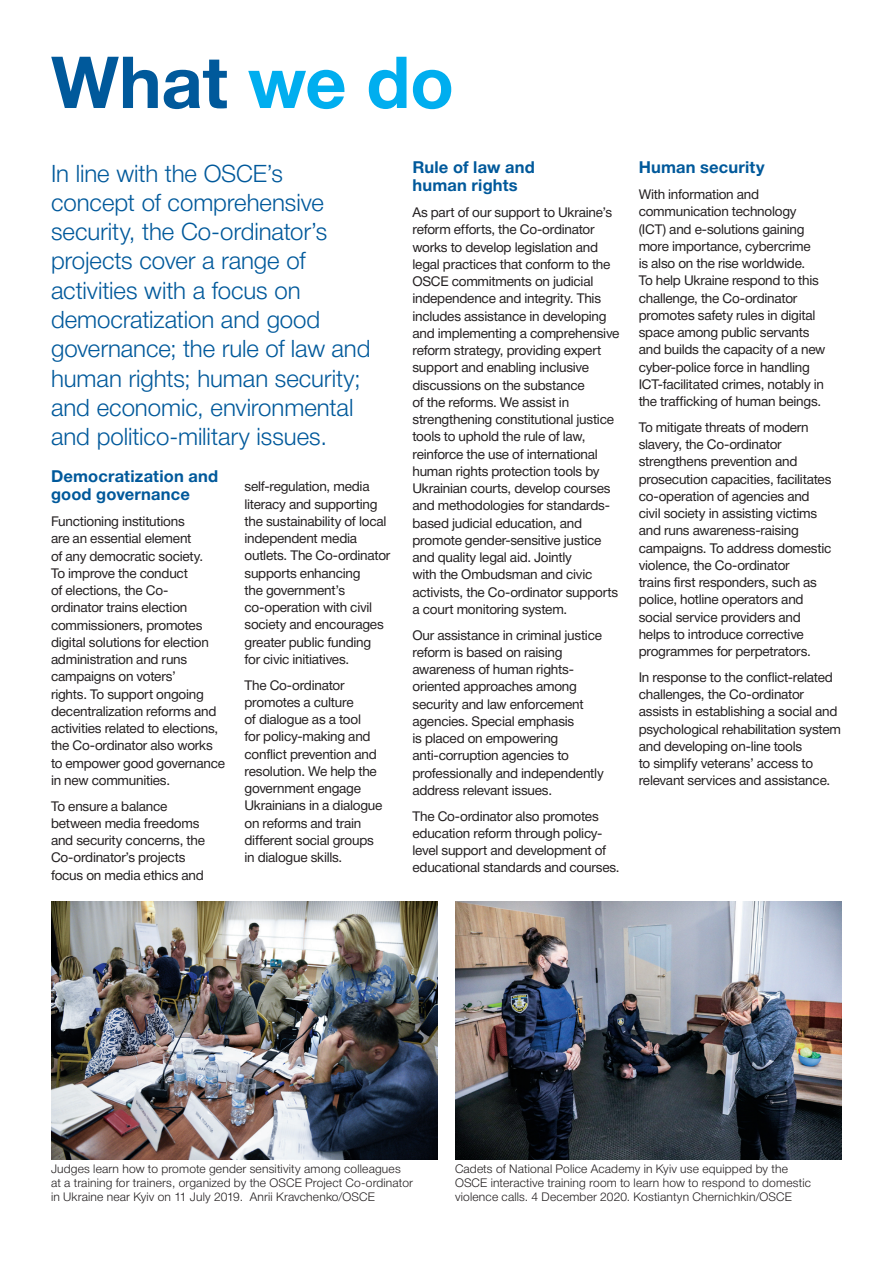
<style>
.page{position:relative;width:893px;height:1263px;background:#fff}
.page>*{position:absolute;margin:0;border:0;box-sizing:border-box;transform-origin:0 0}
.t1{font:700 72px "Helvetica Neue Cyr";letter-spacing:-.005em;color:#00599b}
.Vrezka{font:300 24px/29.2px "Helvetica Neue Cyr";letter-spacing:-.005em;color:#00599b}
.PZ{font:700 16.5px/18px "Helvetica Neue Cyr";letter-spacing:.01em;color:#00599b}
.Paragraph_Style_2{font:13.5px/17.2px "Helvetica Neue Cyr";letter-spacing:-.02em;color:#231f20}
.Paragraph_Style_3{font:300 12px/14.2px "Helvetica Neue Cyr";letter-spacing:.015em;color:#231f20}
.s1{color:#00aeef}
</style>
<div class="page">
<img style="left:51px;top:902px;width:387px;height:257px">
<img style="left:455px;top:902px;width:387px;height:257px">
<p class="t1" style="left:51px;top:43px;width:405px">What <span class="s1">we do</span></p>
<p class="Vrezka" style="left:51px;top:159px;width:321px">In line with the OSCE’s concept of comprehensive security, the Co-ordinator’s projects cover a range of activities with a focus on democratization and good governance; the rule of law and human rights; human security; and economic, environmental and politico-military issues.</p>
<p class="PZ" style="left:412px;top:159px;width:124px">Rule of law and human rights</p>
<p class="Paragraph_Style_2" style="left:412px;top:204px;width:209px">As part of our support to Ukraine’s reform efforts, the Co-ordinator works to develop legislation and legal practices that conform to the OSCE commitments on judicial independence and integrity. This includes assistance in developing and implementing a comprehensive reform strategy, providing expert support and enabling inclusive discussions on the substance<br>of the reforms. We assist in strengthening constitutional justice tools to uphold the rule of law, reinforce the use of international human rights protection tools by Ukrainian courts, develop courses and methodologies for standards&shy;based judicial education, and promote gender-sensitive justice and quality legal aid. Jointly<br>with the Ombudsman and civic activists, the Co-ordinator supports a court monitoring system.</p>
<p class="Paragraph_Style_2" style="left:412px;top:626px;width:193px">Our assistance in criminal justice reform is based on raising awareness of human rights&shy;oriented approaches among security and law enforcement agencies. Special emphasis<br>is placed on empowering anti-corruption agencies to professionally and independently address relevant issues.</p>
<p class="Paragraph_Style_2" style="left:412px;top:807px;width:209px">The Co-ordinator also promotes education reform through policy&shy;level support and development of educational standards and courses.</p>
<p class="PZ" style="left:51px;top:468px;width:169px">Democratization and good governance</p>
<p class="Paragraph_Style_2" style="left:51px;top:513px;width:176px">Functioning institutions<br>are an essential element<br>of any democratic society.<br>To improve the conduct<br>of elections, the Co-<br>ordinator trains election commissioners, promotes digital solutions for election administration and runs campaigns on voters’<br>rights. To support ongoing decentralization reforms and activities related to elections, the Co-ordinator also works to empower good governance in new communities.</p>
<p class="Paragraph_Style_2" style="left:51px;top:797px;width:156px">To ensure a balance between media freedoms and security concerns, the<br>Co-ordinator’s projects focus on media ethics and</p>
<p class="Paragraph_Style_2" style="left:244px;top:478px;width:147px">self-regulation, media literacy and supporting the sustainability of local independent media outlets. The Co-ordinator supports enhancing<br>the government’s co-operation with civil society and encourages greater public funding<br>for civic initiatives.</p>
<p class="Paragraph_Style_2" style="left:244px;top:676px;width:139px">The Co-ordinator promotes a culture<br>of dialogue as a tool<br>for policy-making and conflict prevention and resolution. We help the government engage<br>Ukrainians in a dialogue on reforms and train different social groups in dialogue skills.</p>
<p class="PZ" style="left:639px;top:159px;width:127px">Human security</p>
<p class="Paragraph_Style_2" style="left:639px;top:186px;width:188px">With information and communication technology (ICT) and e-solutions gaining more importance, cybercrime<br>is also on the rise worldwide.<br>To help Ukraine respond to this challenge, the Co-ordinator promotes safety rules in digital space among public servants and builds the capacity of a new cyber-police force in handling<br>ICT-facilitated crimes, notably in the trafficking of human beings.</p>
<p class="Paragraph_Style_2" style="left:639px;top:419px;width:194px">To mitigate threats of modern slavery, the Co-ordinator strengthens prevention and prosecution capacities, facilitates co-operation of agencies and civil society in assisting victims and runs awareness-raising campaigns. To address domestic violence, the Co-ordinator<br>trains first responders, such as police, hotline operators and social service providers and helps to introduce corrective programmes for perpetrators.</p>
<p class="Paragraph_Style_2" style="left:639px;top:669px;width:204px">In response to the conflict-related challenges, the Co-ordinator assists in establishing a social and psychological rehabilitation system and developing on-line tools<br>to simplify veterans’ access to relevant services and assistance.</p>
<p class="Paragraph_Style_3" style="left:51px;top:1161px;width:363px">Judges learn how to promote gender sensitivity among colleagues at a training for trainers, organized by the OSCE Project Co-ordinator in Ukraine near Kyiv on 11 July 2019. Anrii Kravchenko/OSCE</p>
<p class="Paragraph_Style_3" style="left:455px;top:1161px;width:357px">Cadets of National Police Academy in Kyiv use equipped by the<br>OSCE interactive training room to learn how to respond to domestic violence calls. 4 December 2020. Kostiantyn Chernichkin/OSCE</p>
</div>
